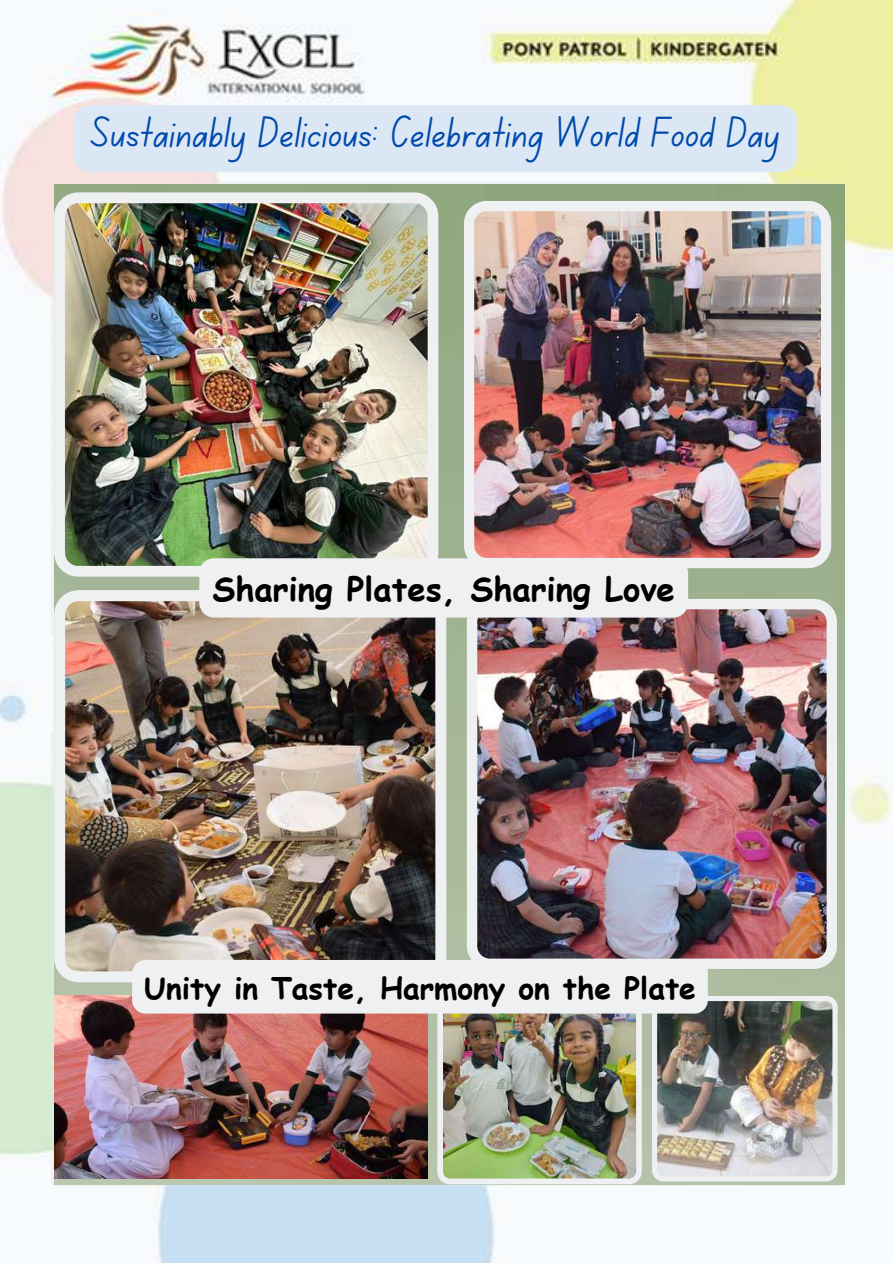
<style>
.page{position:relative;width:893px;height:1264px;background:#fff}
.page>*{position:absolute;margin:0;border:0;box-sizing:border-box;transform-origin:0 0}
.t1{font:43.95px "Canva School Font";color:#004aad}
.t2{font:700 33px "Comic Sans MS";color:#000}
.t3{font:700 30px "Comic Sans MS";color:#000}
</style>
<div class="page">
<img style="left:0;top:0;width:892px;height:1262px">
<img style="left:54px;top:185px;width:790px;height:999px">
<img style="left:54px;top:995px;width:78px;height:182px">
<img style="left:54px;top:192px;width:384px;height:384px">
<img style="left:467px;top:599px;width:369px;height:360px">
<img style="left:464px;top:201px;width:367px;height:367px">
<img style="left:54px;top:590px;width:392px;height:392px">
<div style="left:74px;top:105px;width:723px;height:67px;background:#dce7f5;border-radius:17px"></div>
<div style="left:199px;top:558px;width:489px;height:59px;background:#eff0f2;border-radius:15px"></div>
<img style="left:132px;top:959px;width:705px;height:225px">
<p class="t1" style="left:91px;top:113px;width:690px">Sustainably Delicious: Celebrating World Food Day</p>
<p class="t2" style="left:212px;top:564px;width:464px">Sharing Plates, Sharing Love</p>
<p class="t3" style="left:144px;top:965px;width:553px">Unity in Taste, Harmony on the Plate</p>
</div>
